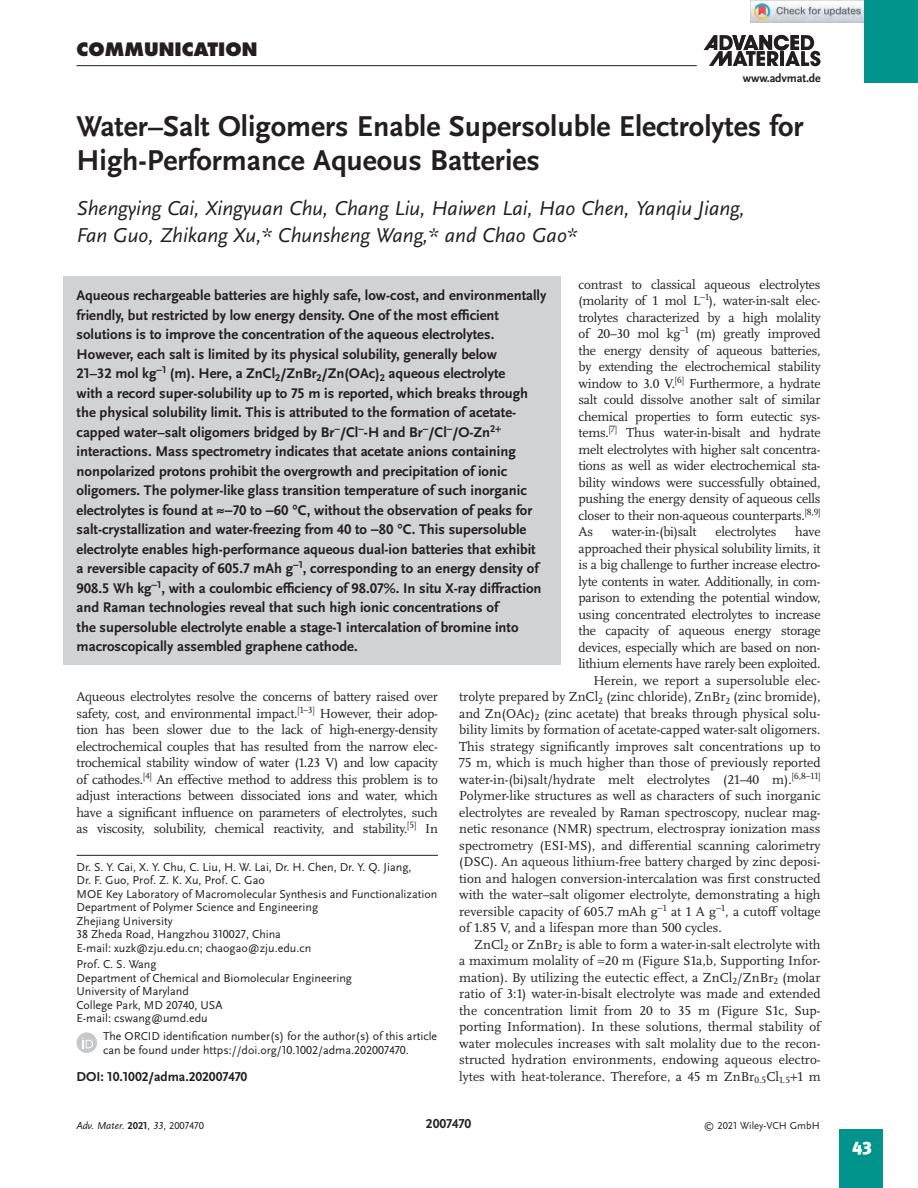
<style>
.page{position:relative;width:918px;height:1188px;background:#fff}
.page>*{position:absolute;margin:0;border:0;box-sizing:border-box;transform-origin:0 0}
.t1{font:700 30px/34.5px "Scala Sans Pro";color:#231f20}
.t2{font:italic 21px/27px "Scala Sans Pro";color:#231f20}
.t3{font:800 18px "Futura";letter-spacing:.005em;color:#231f20}
.t4{font:900 18px "Meta Pro";color:#fff}
.t5{font:700 14.7px/19.5px "Scala Sans Pro";color:#231f20}
.t6{font:13.5px/16.5px "Scala Pro";color:#231f20;text-align:justify}
.t7{font:700 13.5px "Scala Sans Pro";color:#231f20}
.t8{font:12px/13.5px "Scala Sans Pro";color:#231f20}
.t9{font:700 12px "Scala Sans Pro";letter-spacing:-.01em;color:#231f20}
.t10{font:italic 10.5px "Scala Sans Pro";color:#231f20}
.t11{font:10.5px "Scala Sans Pro";color:#231f20}
.s1{font-weight:700;font-style:normal}
.s2{font-style:normal}
</style>
<div class="page">
<svg style="left:704px;top:35px;width:117px;height:31px"></svg>
<hr style="left:77px;top:65px;width:620px;height:1px;background:#231f20">
<hr style="left:77px;top:855px;width:361px;height:1px;background:#231f20">
<div style="left:77px;top:1032px;width:20px;height:21px;background:#c7c8ca;border-radius:50%"></div>
<svg style="left:82px;top:1038px;width:11px;height:10px"></svg>
<div style="left:63px;top:276px;width:498px;height:389px;background:#d1d2d4"></div>
<img style="left:750px;top:0;width:114px;height:22px">
<div style="left:864px;top:0;width:54px;height:83px;background:#00948d"></div>
<div style="left:839px;top:1129px;width:44px;height:59px;background:#00948d"></div>
<p class="t3" style="left:77px;top:38px;width:183px">COMMUNICATION</p>
<p class="t9" style="left:743px;top:71px;width:79px">www.advmat.de</p>
<p class="t1" style="left:77px;top:109px;width:729px">Water–Salt Oligomers Enable Supersoluble Electrolytes for<br>High-Performance Aqueous Batteries</p>
<p class="t2" style="left:77px;top:195px;width:670px">Shengying Cai, Xingyuan Chu, Chang Liu, Haiwen Lai, Hao Chen, Yanqiu Jiang,<br>Fan Guo, Zhikang Xu,* Chunsheng Wang,* and Chao Gao*</p>
<p class="t6" style="left:579px;top:276px;width:244px">contrast to classical aqueous electrolytes (molarity of 1 mol L−<sup>1</sup>), water-in-salt elec&shy;trolytes characterized by a high molality of 20–30 mol kg<sup>–1</sup> (m) greatly improved the energy density of aqueous batteries, by extending the electrochemical stability window to 3.0 V.<sup>[6]</sup> Furthermore, a hydrate salt could dissolve another salt of similar chemical properties to form eutectic sys&shy;tems.<sup>[7]</sup> Thus water-in-bisalt and hydrate melt electrolytes with higher salt concentra&shy;tions as well as wider electrochemical sta&shy;bility windows were successfully obtained, pushing the energy density of aqueous cells closer to their non-aqueous counterparts.<sup>[8,9] </sup>As</p>
<p class="t5" style="left:77px;top:286px;width:471px">Aqueous rechargeable batteries are highly safe, low-cost, and environmentally friendly, but restricted by low energy density. One of the most efficient solutions is to improve the concentration of the aqueous electrolytes.<br>However, each salt is limited by its physical solubility, generally below<br>21–32 mol kg−<sup>1</sup> (m). Here, a ZnCl<sub>2</sub>/ZnBr<sub>2</sub>/Zn(OAc)<sub>2</sub> aqueous electrolyte<br>with a record super-solubility up to 75 m is reported, which breaks through the physical solubility limit. This is attributed to the formation of acetate&shy;capped water–salt oligomers bridged by Br−/Cl−-H and Br−/Cl−/O-Zn<sup>2 </sup>interactions. Mass spectrometry indicates that acetate anions containing nonpolarized protons prohibit the overgrowth and precipitation of ionic oligomers. The polymer-like glass transition temperature of such inorganic electrolytes is found at ≈−70 to −60 C, without the observation of peaks for salt-crystallization and water-freezing from 40 to −80 C. This supersoluble electrolyte enables high-performance aqueous dual-ion batteries that exhibit<br>a reversible capacity of 605.7 mAh g−<sup>1</sup>, corresponding to an energy density of 908.5 Wh kg−<sup>1</sup>, with a coulombic efficiency of 98.07%. In situ X-ray diffraction and Raman technologies reveal that such high ionic concentrations of<br>the supersoluble electrolyte enable a stage-1 intercalation of bromine into macroscopically assembled graphene cathode.</p>
<p class="t6" style="left:77px;top:688px;width:363px">Aqueous electrolytes resolve the concerns of battery raised over safety, cost, and environmental impact.<sup>[1–3]</sup> However, their adop&shy;tion has been slower due to the lack of high-energy-density electrochemical couples that has resulted from the narrow elec&shy;trochemical stability window of water (1.23 V) and low capacity of cathodes.<sup>[4]</sup> An effective method to address this problem is to adjust interactions between dissociated ions and water, which have a significant influence on parameters of electrolytes, such as viscosity, solubility, chemical reactivity, and stability.<sup>[5]</sup> In</p>
<p class="t6" style="left:612px;top:523px;width:86px">water-in-(bi)salt</p>
<p class="t6" style="left:715px;top:523px;width:62px">electrolytes</p>
<p class="t6" style="left:795px;top:523px;width:27px">have</p>
<p class="t6" style="left:579px;top:540px;width:244px">approached their physical solubility limits, it</p>
<p class="t6" style="left:579px;top:556px;width:244px">is a big challenge to further increase electro-</p>
<p class="t6" style="left:579px;top:573px;width:244px">lyte contents in water. Additionally, in com-</p>
<p class="t6" style="left:579px;top:589px;width:244px">parison to extending the potential window,</p>
<p class="t6" style="left:579px;top:606px;width:244px">using concentrated electrolytes to increase</p>
<p class="t6" style="left:579px;top:622px;width:244px">the capacity of aqueous energy storage</p>
<p class="t6" style="left:579px;top:639px;width:244px">devices, especially which are based on non-</p>
<p class="t6" style="left:579px;top:655px;width:244px">lithium elements have rarely been exploited.</p>
<p class="t6" style="left:594px;top:672px;width:229px">Herein, we report a supersoluble elec-</p>
<p class="t6" style="left:459px;top:688px;width:363px">trolyte prepared by ZnCl<sub>2</sub> (zinc chloride), ZnBr<sub>2</sub> (zinc bromide),</p>
<p class="t6" style="left:459px;top:705px;width:363px">and Zn(OAc)<sub>2</sub> (zinc acetate) that breaks through physical solu-</p>
<p class="t6" style="left:459px;top:721px;width:363px">bility limits by formation of acetate-capped water-salt oligomers.</p>
<p class="t6" style="left:459px;top:738px;width:363px">This strategy significantly improves salt concentrations up to</p>
<p class="t6" style="left:459px;top:754px;width:363px">75 m, which is much higher than those of previously reported</p>
<p class="t6" style="left:459px;top:771px;width:363px">water-in-(bi)salt/hydrate melt electrolytes (21–40 m).<sup>[6,8–11]</sup></p>
<p class="t6" style="left:459px;top:787px;width:363px">Polymer-like structures as well as characters of such inorganic</p>
<p class="t6" style="left:459px;top:804px;width:363px">electrolytes are revealed by Raman spectroscopy, nuclear mag-</p>
<p class="t6" style="left:459px;top:820px;width:363px">netic resonance (NMR) spectrum, electrospray ionization mass</p>
<p class="t6" style="left:459px;top:837px;width:363px">spectrometry (ESI-MS), and differential scanning calorimetry</p>
<p class="t6" style="left:459px;top:853px;width:363px">(DSC). An aqueous lithium-free battery charged by zinc deposi-</p>
<p class="t6" style="left:459px;top:870px;width:363px">tion and halogen conversion-intercalation was first constructed</p>
<p class="t6" style="left:459px;top:886px;width:363px">with the water–salt oligomer electrolyte, demonstrating a high</p>
<p class="t6" style="left:459px;top:903px;width:363px">reversible capacity of 605.7 mAh g−<sup>1</sup> at 1 A g−<sup>1</sup>, a cutoff voltage</p>
<p class="t6" style="left:459px;top:919px;width:264px">of 1.85 V, and a lifespan more than 500 cycles.</p>
<p class="t6" style="left:474px;top:936px;width:348px">ZnCl<sub>2</sub> or ZnBr<sub>2</sub> is able to form a water-in-salt electrolyte with</p>
<p class="t6" style="left:459px;top:952px;width:363px">a maximum molality of ≈20 m (Figure S1a,b, Supporting Infor-</p>
<p class="t6" style="left:459px;top:969px;width:363px">mation). By utilizing the eutectic effect, a ZnCl<sub>2</sub>/ZnBr<sub>2</sub> (molar</p>
<p class="t6" style="left:459px;top:985px;width:363px">ratio of 3:1) water-in-bisalt electrolyte was made and extended</p>
<p class="t6" style="left:459px;top:1002px;width:363px">the concentration limit from 20 to 35 m (Figure S1c, Sup-</p>
<p class="t6" style="left:459px;top:1018px;width:363px">porting Information). In these solutions, thermal stability of</p>
<p class="t6" style="left:459px;top:1035px;width:363px">water molecules increases with salt molality due to the recon-</p>
<p class="t6" style="left:459px;top:1051px;width:363px">structed hydration environments, endowing aqueous electro-</p>
<p class="t6" style="left:459px;top:1068px;width:363px">lytes with heat-tolerance. Therefore, a 45 m ZnBr<sub>0.5</sub>Cl<sub>1.5</sub> 1 m</p>
<p class="t8" style="left:77px;top:860px;width:362px">Dr. S. Y. Cai, X. Y. Chu, C. Liu, H. W. Lai, Dr. H. Chen, Dr. Y. Q. Jiang,<br>Dr. F. Guo, Prof. Z. K. Xu, Prof. C. Gao<br>MOE Key Laboratory of Macromolecular Synthesis and Functionalization Department of Polymer Science and Engineering<br>Zhejiang University<br>38 Zheda Road, Hangzhou 310027, China<br>E-mail: xuzk@zju.edu.cn; chaogao@zju.edu.cn</p>
<p class="t8" style="left:77px;top:958px;width:277px">Prof. C. S. Wang<br>Department of Chemical and Biomolecular Engineering<br>University of Maryland<br>College Park, MD 20740, USA<br>E-mail: cswang@umd.edu</p>
<p class="t8" style="left:103px;top:1030px;width:336px">The ORCID identification number(s) for the author(s) of this article can be found under https://doi.org/10.1002/adma.202007470.</p>
<p class="t7" style="left:77px;top:1068px;width:172px">DOI: 10.1002/adma.202007470</p>
<p class="t10" style="left:77px;top:1119px;width:129px">Adv. Mater. <span class="s1">2021</span><span class="s2">,</span> 33<span class="s2">, 2007470</span></p>
<p class="t7" style="left:426px;top:1116px;width:47px">2007470</p>
<p class="t11" style="left:704px;top:1119px;width:117px">© 2021 Wiley-VCH GmbH</p>
<h3 class="t4" style="left:852px;top:1134px;width:21px">43</h3>
</div>
